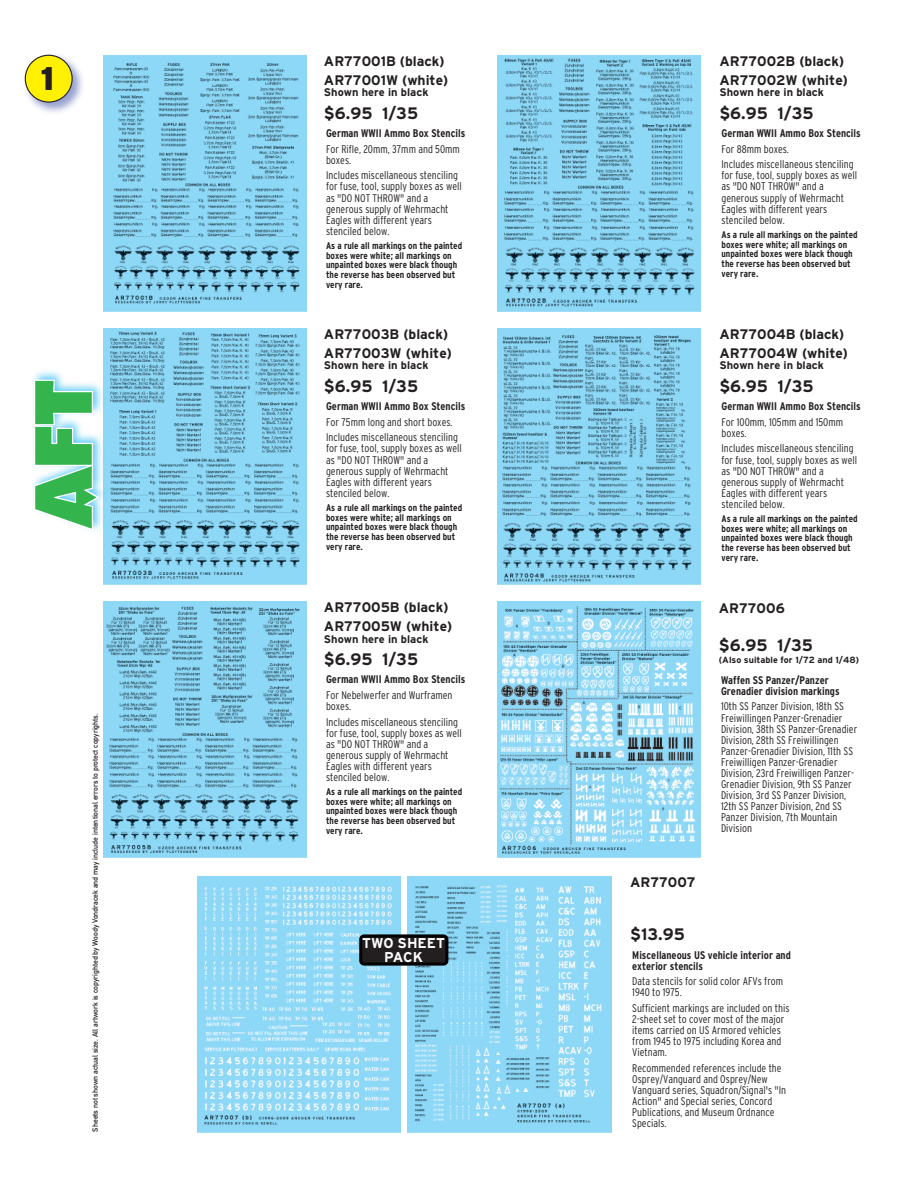
<style>
.page{position:relative;width:918px;height:1188px;background:#fff}
.page>*{position:absolute;margin:0;border:0;box-sizing:border-box;transform-origin:0 0}
.t1{font:900 32.7px "Interstate";color:#231f20}
.t2{font:700 16.65px "Interstate";color:#231f20}
.t3{font:700 14.25px/14.2px "Interstate";color:#fff;text-align:center}
.t4{font:700 13.8px/19.4px "Interstate";color:#231f20}
.t5{font:300 condensed 11.1px/11.1px "Interstate";color:#231f20}
.t6{font:700 condensed 11.1px/11.1px "Interstate";color:#231f20}
.t7{font:700 11.1px "Interstate";color:#231f20}
.t8{font:700 condensed 9.75px/9.8px "Interstate";color:#231f20}
.t9{font:700 9px "Interstate";color:#231f20}
.t10{font:7.5px "DIN Mittelschrift";color:#231f20}
</style>
<div class="page">
<img style="left:103px;top:55px;width:203px;height:256px">
<img style="left:197px;top:876px;width:203px;height:257px">
<img style="left:497px;top:55px;width:203px;height:256px">
<img style="left:103px;top:328px;width:203px;height:256px">
<img style="left:497px;top:328px;width:203px;height:256px">
<img style="left:103px;top:601px;width:203px;height:257px">
<img style="left:408px;top:876px;width:203px;height:257px">
<div style="left:359px;top:934px;width:89px;height:32px;background:#231f20;border:3px solid #000;border-radius:3px"></div>
<img style="left:24px;top:54px;width:59px;height:59px">
<div style="left:25px;top:55px;width:47px;height:47px;background:#fff101;border-radius:50%"></div>
<div style="left:25px;top:55px;width:48px;height:48px;border:1px solid #231f20;border-radius:50%"></div>
<img style="left:34px;top:328px;width:121px;height:253px">
<svg style="left:33px;top:378px;width:69px;height:154px"></svg>
<img style="left:497px;top:601px;width:203px;height:257px">
<h1 class="t1" style="left:41px;top:60px;width:15px">1</h1>
<p class="t10" style="left:91px;top:1132px;width:420px;rotate:-90deg">Sheets not shown actual size. All artwork is copyrighted by Woody Vondracek and may include intentional errors to protect copyrights.</p>
<p class="t4" style="left:324px;top:51px;width:126px">AR77001B (black)<br>AR77001W (white)</p>
<p class="t7" style="left:324px;top:86px;width:106px">Shown here in black</p>
<h2 class="t2" style="left:324px;top:103px;width:96px">$6.95 1/35</h2>
<p class="t6" style="left:326px;top:128px;width:141px">German WWII Ammo Box Stencils</p>
<p class="t5" style="left:326px;top:143px;width:135px">For Rifle, 20mm, 37mm and 50mm boxes.</p>
<p class="t5" style="left:326px;top:170px;width:137px">Includes miscellaneous stenciling for fuse, tool, supply boxes as well as "DO NOT THROW" and a generous supply of Wehrmacht<br>Eagles with different years stenciled below.</p>
<p class="t8" style="left:326px;top:241px;width:138px">As a rule all markings on the painted boxes were white; all markings on unpainted boxes were black though the reverse has been observed but very rare.</p>
<p class="t4" style="left:324px;top:324px;width:129px">AR77003B (black)<br>AR77003W (white)</p>
<p class="t7" style="left:324px;top:359px;width:106px">Shown here in black</p>
<h2 class="t2" style="left:324px;top:376px;width:96px">$6.95 1/35</h2>
<p class="t6" style="left:326px;top:401px;width:141px">German WWII Ammo Box Stencils</p>
<p class="t5" style="left:326px;top:414px;width:134px;line-height:15.6px">For 75mm long and short boxes.<br>Includes miscellaneous stenciling</p>
<p class="t5" style="left:326px;top:443px;width:137px">for fuse, tool, supply boxes as well as "DO NOT THROW" and a generous supply of Wehrmacht<br>Eagles with different years stenciled below.</p>
<p class="t8" style="left:326px;top:503px;width:138px">As a rule all markings on the painted boxes were white; all markings on unpainted boxes were black though the reverse has been observed but very rare.</p>
<p class="t4" style="left:324px;top:597px;width:130px">AR77005B (black)<br>AR77005W (white)</p>
<p class="t7" style="left:324px;top:632px;width:106px">Shown here in black</p>
<h2 class="t2" style="left:324px;top:650px;width:96px">$6.95 1/35</h2>
<p class="t6" style="left:326px;top:674px;width:141px">German WWII Ammo Box Stencils</p>
<p class="t5" style="left:326px;top:689px;width:128px">For Nebelwerfer and Wurframen boxes.</p>
<p class="t5" style="left:326px;top:716px;width:137px">Includes miscellaneous stenciling for fuse, tool, supply boxes as well as "DO NOT THROW" and a generous supply of Wehrmacht<br>Eagles with different years stenciled below.</p>
<p class="t8" style="left:326px;top:787px;width:138px">As a rule all markings on the painted boxes were white; all markings on unpainted boxes were black though the reverse has been observed but very rare.</p>
<p class="t3" style="left:362px;top:936px;width:84px">TWO SHEET<br>PACK</p>
<p class="t4" style="left:719px;top:51px;width:130px">AR77002B (black)<br>AR77002W (white)</p>
<p class="t7" style="left:719px;top:86px;width:106px">Shown here in black</p>
<h2 class="t2" style="left:719px;top:103px;width:96px">$6.95 1/35</h2>
<p class="t6" style="left:722px;top:128px;width:141px">German WWII Ammo Box Stencils</p>
<p class="t5" style="left:722px;top:141px;width:134px;line-height:15.6px">For 88mm boxes.<br>Includes miscellaneous stenciling</p>
<p class="t5" style="left:722px;top:170px;width:137px">for fuse, tool, supply boxes as well as "DO NOT THROW" and a generous supply of Wehrmacht<br>Eagles with different years stenciled below.</p>
<p class="t8" style="left:722px;top:230px;width:138px">As a rule all markings on the painted boxes were white; all markings on unpainted boxes were black though the reverse has been observed but very rare.</p>
<p class="t4" style="left:719px;top:324px;width:130px">AR77004B (black)<br>AR77004W (white)</p>
<p class="t7" style="left:719px;top:359px;width:106px">Shown here in black</p>
<h2 class="t2" style="left:719px;top:376px;width:96px">$6.95 1/35</h2>
<p class="t6" style="left:722px;top:401px;width:141px">German WWII Ammo Box Stencils</p>
<p class="t5" style="left:722px;top:416px;width:123px">For 100mm, 105mm and 150mm boxes.</p>
<p class="t5" style="left:722px;top:443px;width:137px">Includes miscellaneous stenciling for fuse, tool, supply boxes as well as "DO NOT THROW" and a generous supply of Wehrmacht<br>Eagles with different years stenciled below.</p>
<p class="t8" style="left:722px;top:514px;width:138px">As a rule all markings on the painted boxes were white; all markings on unpainted boxes were black though the reverse has been observed but very rare.</p>
<p class="t4" style="left:719px;top:598px;width:67px">AR77006</p>
<h2 class="t2" style="left:719px;top:636px;width:96px">$6.95 1/35</h2>
<p class="t9" style="left:719px;top:655px;width:142px">(Also suitable for 1/72 and 1/48)</p>
<p class="t6" style="left:721px;top:674px;width:120px">Waffen SS Panzer/Panzer<br>Grenadier division markings</p>
<p class="t5" style="left:721px;top:701px;width:138px">10th SS Panzer Division, 18th SS<br>Freiwillingen Panzer-Grenadier<br>Division, 38th SS Panzer-Grenadier<br>Division, 28th SS Freiwillingen<br>Panzer-Grenadier Division, 11th SS<br>Freiwilligen Panzer-Grenadier<br>Division, 23rd Freiwilligen Panzer-<br>Grenadier Division, 9th SS Panzer<br>Division, 3rd SS Panzer Division,<br>12th SS Panzer Division, 2nd SS<br>Panzer Division, 7th Mountain<br>Division</p>
<p class="t4" style="left:630px;top:873px;width:67px">AR77007</p>
<h2 class="t2" style="left:630px;top:925px;width:56px">$13.95</h2>
<p class="t6" style="left:632px;top:949px;width:160px">Miscellaneous US vehicle interior and exterior stencils</p>
<p class="t5" style="left:632px;top:976px;width:153px">Data stencils for solid color AFVs from<br>1940 to 1975.</p>
<p class="t5" style="left:632px;top:1002px;width:159px">Sufficient markings are included on this<br>2-sheet set to cover most of the major items carried on US Armored vehicles from 1945 to 1975 including Korea and<br>Vietnam.</p>
<p class="t5" style="left:632px;top:1062px;width:155px">Recommended references include the<br>Osprey/Vanguard and Osprey/New<br>Vanguard series, Squadron/Signal's "In<br>Action" and Special series, Concord<br>Publications, and Museum Ordnance<br>Specials.</p>
</div>
